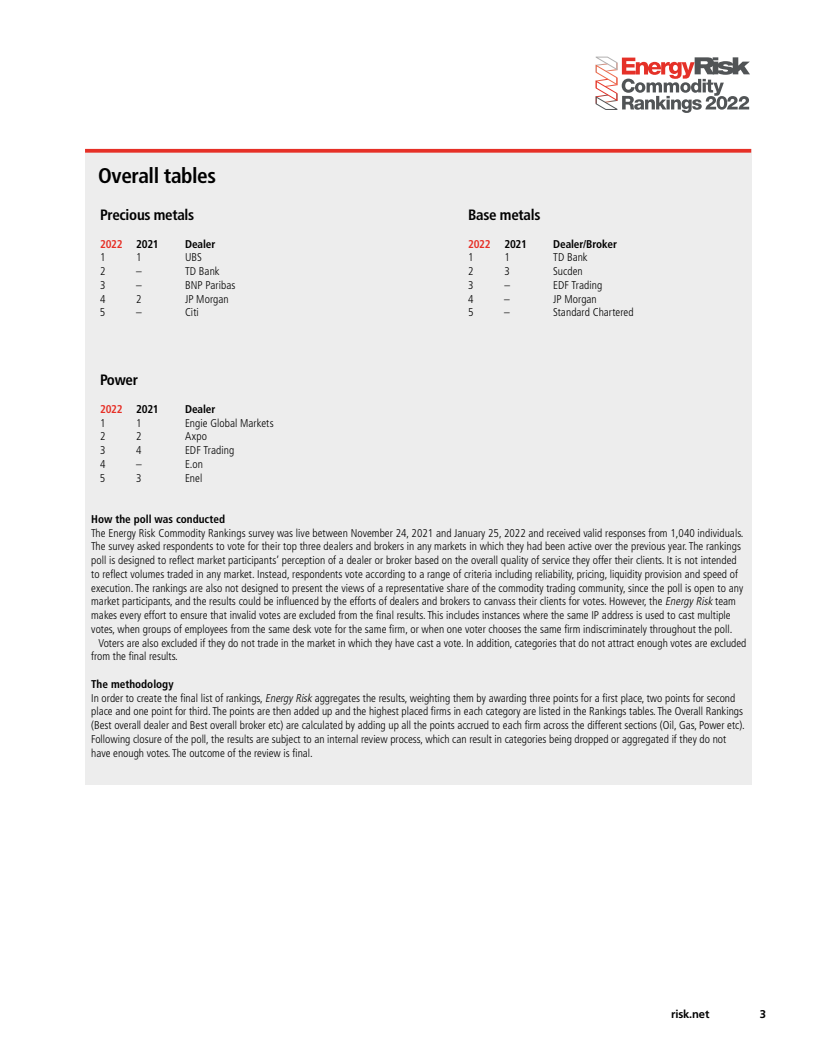
<style>
.page{position:relative;width:815px;height:1053px;background:#fff}
.page>*{position:absolute;margin:0;border:0;box-sizing:border-box;transform-origin:0 0}
.t1{font:700 condensed 21.25px "Frutiger LT Std";letter-spacing:-.02em;color:#000}
.t2{font:700 condensed 15px "Frutiger LT Std";letter-spacing:-.02em;color:#000}
.t3{font:300 condensed 11.25px/13.8px "Frutiger LT Std";letter-spacing:.005em;color:#000}
.t4{font:700 condensed 11.25px "Frutiger LT Std";letter-spacing:-.005em;color:#000}
.t5{font:700 condensed 11.25px "Frutiger LT Std";letter-spacing:-.025em;color:#e63027}
.t6{font:700 11.25px "Frutiger LT Std";letter-spacing:-.015em;color:#000}
.s1{color:#000}
.s2{font-style:italic}
.s3{font-weight:700}
</style>
<div class="page">
<svg style="left:595px;top:57px;width:155px;height:56px"></svg>
<div style="left:85px;top:149px;width:666px;height:635px;background:#ededed"></div>
<svg style="left:85px;top:149px;width:666px;height:4px;fill:#e63027"></svg>
<h1 class="t1" style="left:98px;top:163px;width:119px">Overall tables</h1>
<h2 class="t2" style="left:100px;top:206px;width:96px">Precious metals</h2>
<h2 class="t2" style="left:468px;top:206px;width:74px">Base metals</h2>
<p class="t5" style="left:100px;top:237px;width:60px">2022 <span class="s1">2021</span></p>
<p class="t4" style="left:185px;top:237px;width:32px">Dealer</p>
<p class="t3" style="left:100px;top:251px;width:7px">1</p>
<p class="t3" style="left:136px;top:251px;width:7px">1</p>
<p class="t3" style="left:185px;top:251px;width:18px">UBS</p>
<p class="t3" style="left:100px;top:264px;width:7px">2</p>
<p class="t3" style="left:136px;top:264px;width:7px">–</p>
<p class="t3" style="left:185px;top:264px;width:36px">TD Bank</p>
<p class="t3" style="left:100px;top:278px;width:7px">3</p>
<p class="t3" style="left:136px;top:278px;width:7px">–</p>
<p class="t3" style="left:185px;top:278px;width:52px">BNP Paribas</p>
<p class="t3" style="left:100px;top:292px;width:7px">4</p>
<p class="t3" style="left:136px;top:292px;width:7px">2</p>
<p class="t3" style="left:185px;top:292px;width:45px">JP Morgan</p>
<p class="t3" style="left:100px;top:306px;width:7px">5</p>
<p class="t3" style="left:136px;top:306px;width:7px">–</p>
<p class="t3" style="left:185px;top:306px;width:15px">Citi</p>
<h2 class="t2" style="left:100px;top:371px;width:39px">Power</h2>
<p class="t5" style="left:100px;top:402px;width:60px">2022 <span class="s1">2021</span></p>
<p class="t4" style="left:185px;top:402px;width:32px">Dealer</p>
<p class="t3" style="left:100px;top:416px;width:7px">1</p>
<p class="t3" style="left:136px;top:416px;width:7px">1</p>
<p class="t3" style="left:185px;top:416px;width:90px">Engie Global Markets</p>
<p class="t3" style="left:100px;top:429px;width:7px">2</p>
<p class="t3" style="left:136px;top:429px;width:7px">2</p>
<p class="t3" style="left:185px;top:429px;width:23px">Axpo</p>
<p class="t3" style="left:100px;top:443px;width:7px">3</p>
<p class="t3" style="left:136px;top:443px;width:7px">4</p>
<p class="t3" style="left:185px;top:443px;width:51px">EDF Trading</p>
<p class="t3" style="left:100px;top:457px;width:7px">4</p>
<p class="t3" style="left:136px;top:457px;width:7px">–</p>
<p class="t3" style="left:185px;top:457px;width:20px">E.on</p>
<p class="t3" style="left:100px;top:471px;width:7px">5</p>
<p class="t3" style="left:136px;top:471px;width:7px">3</p>
<p class="t3" style="left:185px;top:471px;width:19px">Enel</p>
<p class="t5" style="left:468px;top:237px;width:60px">2022 <span class="s1">2021</span></p>
<p class="t4" style="left:553px;top:237px;width:65px">Dealer/Broker</p>
<p class="t3" style="left:468px;top:251px;width:7px">1</p>
<p class="t3" style="left:504px;top:251px;width:7px">1</p>
<p class="t3" style="left:553px;top:251px;width:36px">TD Bank</p>
<p class="t3" style="left:468px;top:264px;width:7px">2</p>
<p class="t3" style="left:504px;top:264px;width:7px">3</p>
<p class="t3" style="left:553px;top:264px;width:31px">Sucden</p>
<p class="t3" style="left:468px;top:278px;width:7px">3</p>
<p class="t3" style="left:504px;top:278px;width:7px">–</p>
<p class="t3" style="left:553px;top:278px;width:51px">EDF Trading</p>
<p class="t3" style="left:468px;top:292px;width:7px">4</p>
<p class="t3" style="left:504px;top:292px;width:7px">–</p>
<p class="t3" style="left:553px;top:292px;width:45px">JP Morgan</p>
<p class="t3" style="left:468px;top:306px;width:7px">5</p>
<p class="t3" style="left:504px;top:306px;width:7px">–</p>
<p class="t3" style="left:553px;top:306px;width:82px">Standard Chartered</p>
<p class="t4" style="left:91px;top:512px;width:135px">How the poll was conducted</p>
<p class="t3" style="left:91px;top:526px;width:654px">The Energy Risk Commodity Rankings survey was live between November 24, 2021 and January 25, 2022 and received valid responses from 1,040 individuals.</p>
<p class="t3" style="left:91px;top:539px;width:651px">The survey asked respondents to vote for their top three dealers and brokers in any markets in which they had been active over the previous year. The rankings</p>
<p class="t3" style="left:91px;top:553px;width:647px">poll is designed to reflect market participants’ perception of a dealer or broker based on the overall quality of service they offer their clients. It is not intended</p>
<p class="t3" style="left:91px;top:567px;width:648px">to reflect volumes traded in any market. Instead, respondents vote according to a range of criteria including reliability, pricing, liquidity provision and speed of</p>
<p class="t3" style="left:91px;top:581px;width:653px">execution. The rankings are also not designed to present the views of a representative share of the commodity trading community, since the poll is open to any</p>
<p class="t3" style="left:91px;top:594px;width:646px">market participants, and the results could be influenced by the efforts of dealers and brokers to canvass their clients for votes. However, the <span class="s2">EnergyRisk</span> team</p>
<p class="t3" style="left:91px;top:608px;width:641px">makes every effort to ensure that invalid votes are excluded from the final results. This includes instances where the same IP address is used to cast multiple</p>
<p class="t3" style="left:91px;top:622px;width:643px">votes, when groups of employees from the same desk vote for the same firm, or when one voter chooses the same firm indiscriminately throughout the poll.</p>
<p class="t3" style="left:98px;top:636px;width:650px">Voters are also excluded if they do not trade in the market in which they have cast a vote. In addition, categories that do not attract enough votes are excluded</p>
<p class="t3" style="left:91px;top:649px;width:88px">from the final results.</p>
<p class="t3" style="left:91px;top:677px;width:655px"><span class="s3">The methodology<br></span>In order to create the final list of rankings, <span class="s2">EnergyRisk</span> aggregates the results, weighting them by awarding three points for a first place, two points for second place and one point for third. The points are then added up and the highest placed firms in each category are listed in the Rankings tables. The Overall Rankings (Best overall dealer and Best overall broker etc) are calculated by adding up all the points accrued to each firm across the different sections (Oil, Gas, Power etc).<br>Following closure of the poll, the results are subject to an internal review process, which can result in categories being dropped or aggregated if they do not have enough votes. The outcome of the review is final.</p>
<p class="t6" style="left:671px;top:1007px;width:40px">risk.net</p>
<p class="t6" style="left:760px;top:1007px;width:8px">3</p>
</div>
